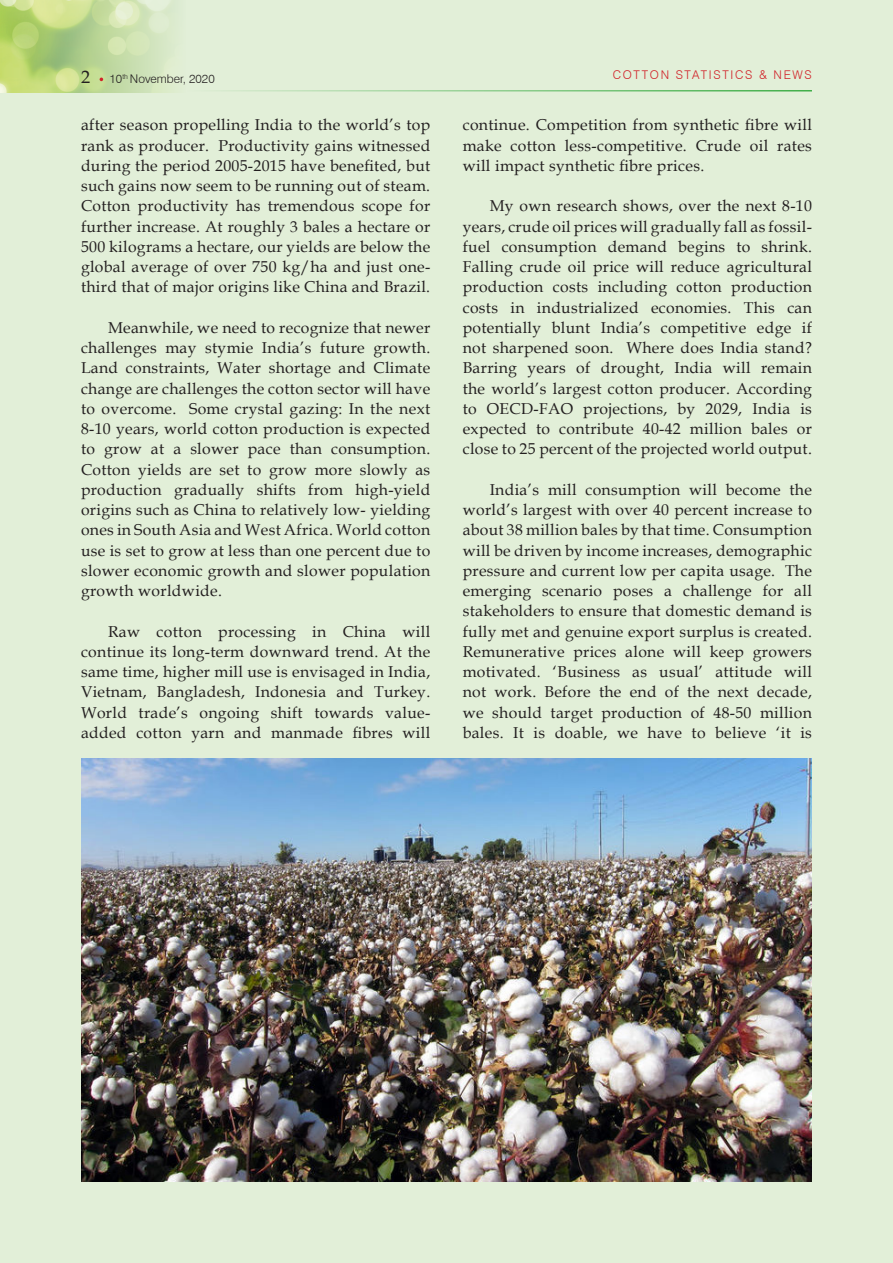
<style>
.page{position:relative;width:893px;height:1263px;background:#e2efd8}
.page>*{position:absolute;margin:0;border:0;box-sizing:border-box;transform-origin:0 0}
.t1{font:18px "Book Antiqua";color:#231f20}
.BODY_TEXT{font:15.75px/20.2px "Book Antiqua";letter-spacing:.02em;color:#231f20;text-align:justify}
.t2{font:300 12px "Swiss 721 BT";letter-spacing:.14em;color:#d1232a}
.t3{font:300 12px "Swiss 721 BT";color:#231f20}
</style>
<div class="page">
<img style="left:0;top:0;width:174px;height:93px">
<hr style="left:186px;top:90px;width:626px;height:2px;background:#40ae49">
<img style="left:81px;top:758px;width:731px;height:424px">
<p class="t1" style="left:81px;top:64px;width:10px">2</p>
<p class="t2" style="left:613px;top:67px;width:201px">COTTON STATISTICS &amp; NEWS</p>
<p class="t3" style="left:110px;top:71px;width:107px">10<sup>th</sup> November, 2020</p>
<p class="BODY_TEXT" style="left:81px;top:114px;width:351px">after season propelling India to the world’s top rank as producer. Productivity gains witnessed during the period 2005-2015 have benefited, but such gains now seem to be running out of steam.<br>Cotton productivity has tremendous scope for further increase. At roughly 3 bales a hectare or 500 kilograms a hectare, our yields are below the global average of over 750 kg/ha and just one&shy;third that of major origins like China and Brazil.</p>
<p class="BODY_TEXT" style="left:81px;top:317px;width:351px;text-indent:27px">Meanwhile, we need to recognize that newer challenges may stymie India’s future growth.<br>Land constraints, Water shortage and Climate change are challenges the cotton sector will have to overcome. Some crystal gazing: In the next 8-10 years, world cotton production is expected to grow at a slower pace than consumption.<br>Cotton yields are set to grow more slowly as production gradually shifts from high-yield origins such as China to relatively low- yielding ones in South Asia and West Africa. World cotton use is set to grow at less than one percent due to slower economic growth and slower population growth worldwide.</p>
<p class="BODY_TEXT" style="left:81px;top:621px;width:351px;text-indent:27px">Raw cotton processing in China will continue its long-term downward trend. At the same time, higher mill use is envisaged in India, Vietnam, Bangladesh, Indonesia and Turkey.<br>World trade’s ongoing shift towards value&shy;added cotton yarn and manmade fibres will</p>
<p class="BODY_TEXT" style="left:463px;top:114px;width:351px">continue. Competition from synthetic fibre will make cotton less-competitive. Crude oil rates will impact synthetic fibre prices.</p>
<p class="BODY_TEXT" style="left:463px;top:195px;width:351px;text-indent:27px">My own research shows, over the next 8-10 years, crude oil prices will gradually fall as fossil&shy;fuel consumption demand begins to shrink.<br>Falling crude oil price will reduce agricultural production costs including cotton production costs in industrialized economies. This can potentially blunt India’s competitive edge if not sharpened soon. Where does India stand?<br>Barring years of drought, India will remain the world’s largest cotton producer. According to OECD-FAO projections, by 2029, India is expected to contribute 40-42 million bales or close to 25 percent of the projected world output.</p>
<p class="BODY_TEXT" style="left:463px;top:479px;width:351px;text-indent:27px">India’s mill consumption will become the world’s largest with over 40 percent increase to about 38 million bales by that time. Consumption will be driven by income increases, demographic pressure and current low per capita usage. The emerging scenario poses a challenge for all stakeholders to ensure that domestic demand is fully met and genuine export surplus is created.<br>Remunerative prices alone will keep growers motivated. ‘Business as usual’ attitude will not work. Before the end of the next decade, we should target production of 48-50 million bales. It is doable, we have to believe ‘it is</p>
</div>
